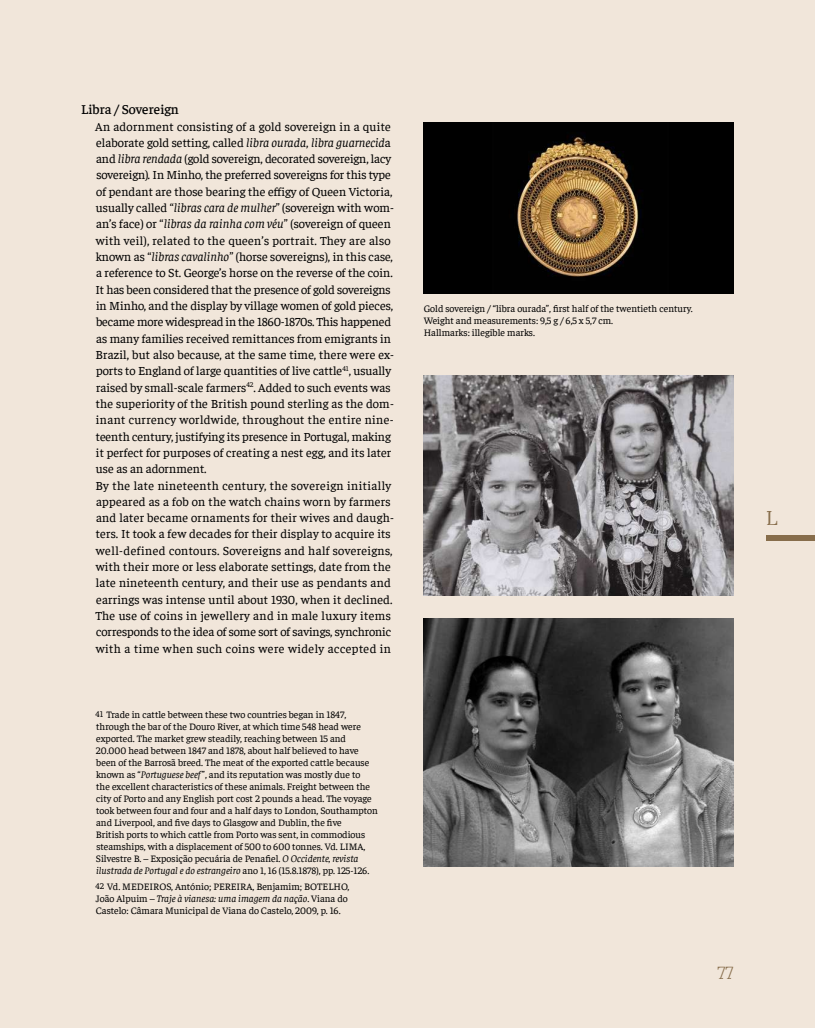
<style>
.page{position:relative;width:815px;height:1028px;background:#f1e6da}
.page>*{position:absolute;margin:0;border:0;box-sizing:border-box;transform-origin:0 0}
.t1{font:20px "Leiko";color:#876d4b}
.t2{font:17.5px "Leiko";color:#876d4b}
.t3{font:500 13.75px "Faustina";color:#000}
.t4{font:12.5px/16.2px "Faustina";letter-spacing:.005em;color:#000}
.t5{font:10px/12px "Faustina";color:#000}
.s1{font-style:italic}
.s2{font-size:8.75px}
</style>
<div class="page">
<img style="left:424px;top:122px;width:309px;height:172px">
<img style="left:424px;top:375px;width:309px;height:220px">
<img style="left:424px;top:618px;width:309px;height:248px">
<div style="left:766px;top:535px;width:49px;height:5px;background:#876d4b"></div>
<p class="t3" style="left:81px;top:100px;width:99px">Libra / Sovereign</p>
<p class="t4" style="left:95px;top:117px;width:300px">An adornment consisting of a gold sovereign in a quite elaborate gold setting, called <span class="s1">libra ourada</span>, <span class="s1">libra guarnecid</span>a and <span class="s1">libra rendada</span> (gold sovereign, decorated sovereign, lacy sovereign)<span class="s1">.</span> In Minho, the preferred sovereigns for this type of pendant are those bearing the effigy of Queen Victoria, usually called “<span class="s1">libras cara de mulher</span>” (sovereign with wom&shy;an’s face) or “<span class="s1">libras da rainha com véu</span>” (sovereign of queen with veil), related to the queen’s portrait. They are also known as “<span class="s1">libras cavalinho</span>” (horse sovereigns), in this case, a reference to St. George’s horse on the reverse of the coin.<br>It has been considered that the presence of gold sovereigns in Minho, and the display by village women of gold pieces, became more widespread in the 1860-1870s. This happened as many families received remittances from emigrants in Brazil, but also because, at the same time, there were ex&shy;ports to England of large quantities of live cattle<sup>41</sup>, usually raised by small-scale farmers<sup>42</sup>. Added to such events was the superiority of the British pound sterling as the dom&shy;inant currency worldwide, throughout the entire nine&shy;teenth century, justifying its presence in Portugal, making it perfect for purposes of creating a nest egg, and its later use as an adornment.<br>By the late nineteenth century, the sovereign initially appeared as a fob on the watch chains worn by farmers and later became ornaments for their wives and daugh&shy;ters. It took a few decades for their display to acquire its well-defined contours. Sovereigns and half sovereigns, with their more or less elaborate settings, date from the late nineteenth century, and their use as pendants and earrings was intense until about 1930, when it declined.<br>The use of coins in jewellery and in male luxury items corresponds to the idea of some sort of savings, synchronic with a time when such coins were widely accepted in</p>
<p class="t5" style="left:95px;top:708px;width:284px"><span class="s2">41</span> Trade in cattle between these two countries began in 1847, through the bar of the Douro River, at which time 548 head were exported. The market grew steadily, reaching between 15 and 20.000 head between 1847 and 1878, about half believed to have been of the Barrosã breed. The meat of the exported cattle because known as “<span class="s1">Portuguese beef”</span>, and its reputation was mostly due to<br>the excellent characteristics of these animals. Freight between the city of Porto and any English port cost 2 pounds a head. The voyage took between four and four and a half days to London, Southampton and Liverpool, and five days to Glasgow and Dublin, the five<br>British ports to which cattle from Porto was sent, in commodious steamships, with a displacement of 500 to 600 tonnes. Vd. LIMA, Silvestre B. – Exposição pecuária de Penafiel. <span class="s1">O Occidente, revista ilustrada de Portugal e do estrangeiro</span> ano 1, 16 (15.8.1878), pp. 125-126.</p>
<p class="t5" style="left:95px;top:879px;width:255px"><span class="s2">42</span> Vd. MEDEIROS, António; PEREIRA, Benjamim; BOTELHO,<br>João Alpuim – <span class="s1">Traje à vianesa: uma imagem da nação</span>. Viana do<br>Castelo: Câmara Municipal de Viana do Castelo, 2009, p. 16.</p>
<p class="t5" style="left:424px;top:302px;width:270px">Gold sovereign / “libra ourada”, first half of the twentieth century.<br>Weight and measurements: 9,5 g / 6,5 x 5,7 cm.<br>Hallmarks: illegible marks.</p>
<h2 class="t2" style="left:717px;top:962px;width:18px">77</h2>
<h1 class="t1" style="left:766px;top:506px;width:13px">L</h1>
</div>
